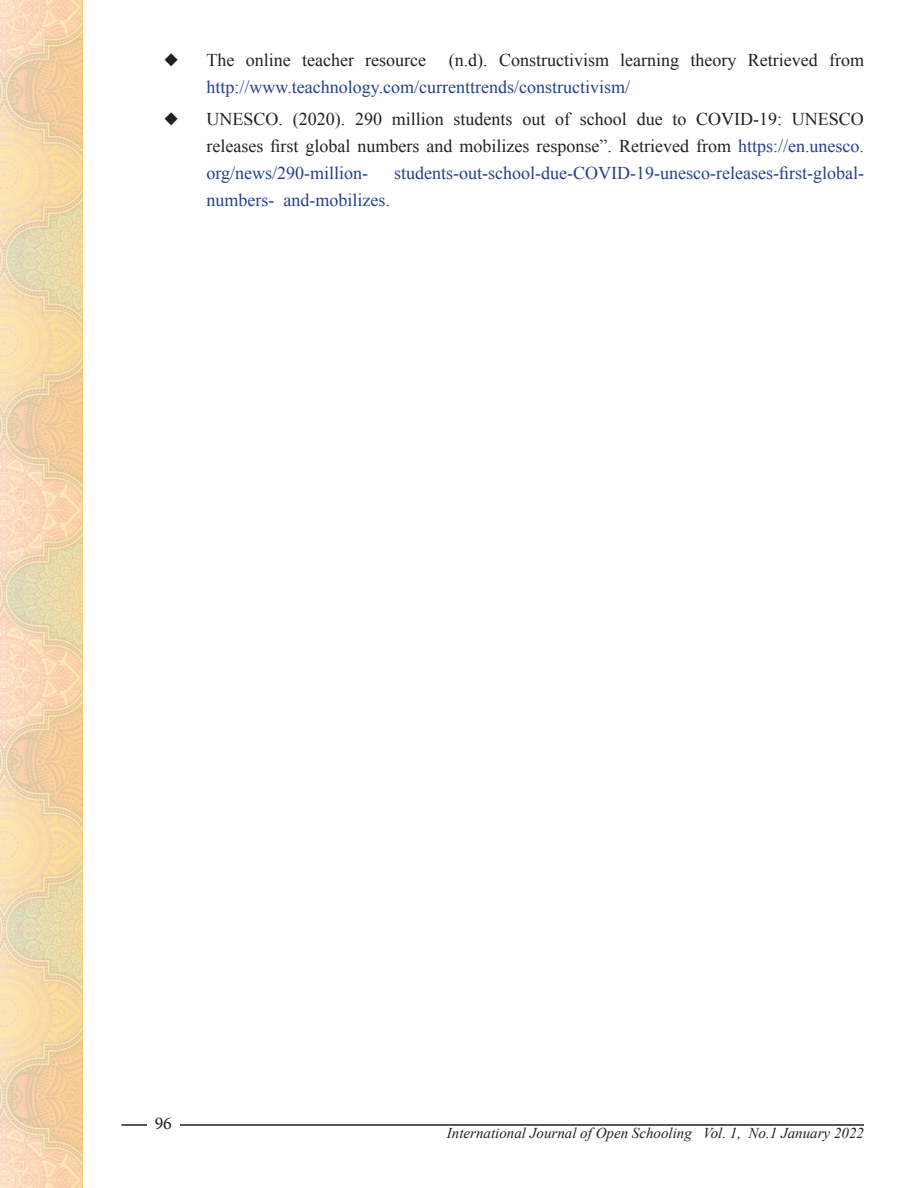
<style>
.page{position:relative;width:918px;height:1188px;background:#fff}
.page>*{position:absolute;margin:0;border:0;box-sizing:border-box;transform-origin:0 0}
.t1{font:18px/27px "Times New Roman";color:#231f20;text-align:justify}
.t2{font:18px "Times New Roman";color:#253f8e}
.t3{font:18px "Minion Pro";color:#231f20}
.t4{font:18px "Dixieland Normal";color:#231f20}
.t5{font:italic 15px "Times New Roman";color:#231f20}
.s1{color:#253f8e}
</style>
<div class="page">
<svg style="left:0;top:0;width:82px;height:1188px;background:#f3d6ab"></svg>
<hr style="left:83px;top:0;width:1px;height:1188px;background:#feca0a">
<hr style="left:122px;top:1124px;width:742px;height:2px;background:#231f20">
<div style="left:147px;top:1116px;width:33px;height:18px;background:#fff"></div>
<p class="t4" style="left:164px;top:52px;width:16px">W</p>
<p class="t1" style="left:207px;top:47px;width:221px">The online teacher resource</p>
<p class="t1" style="left:449px;top:47px;width:417px">(n.d). Constructivism learning theory Retrieved from</p>
<p class="t2" style="left:207px;top:75px;width:425px">http://www.teachnology.com/currenttrends/constructivism/</p>
<p class="t4" style="left:164px;top:110px;width:16px">W</p>
<p class="t1" style="left:207px;top:105px;width:659px">UNESCO. (2020). 290 million students out of school due to COVID-19: UNESCO releases first global numbers and mobilizes response”. Retrieved from <span class="s1">https://en.unesco. org/news/290-million-</span></p>
<p class="t2" style="left:394px;top:161px;width:471px">students-out-school-due-COVID-19-unesco-releases-first-global-</p>
<p class="t2" style="left:207px;top:188px;width:185px">numbers- and-mobilizes.</p>
<p class="t3" style="left:155px;top:1111px;width:19px">96</p>
<p class="t5" style="left:447px;top:1122px;width:419px">International Journal of Open Schooling Vol. 1, No.1 January 2022</p>
</div>
